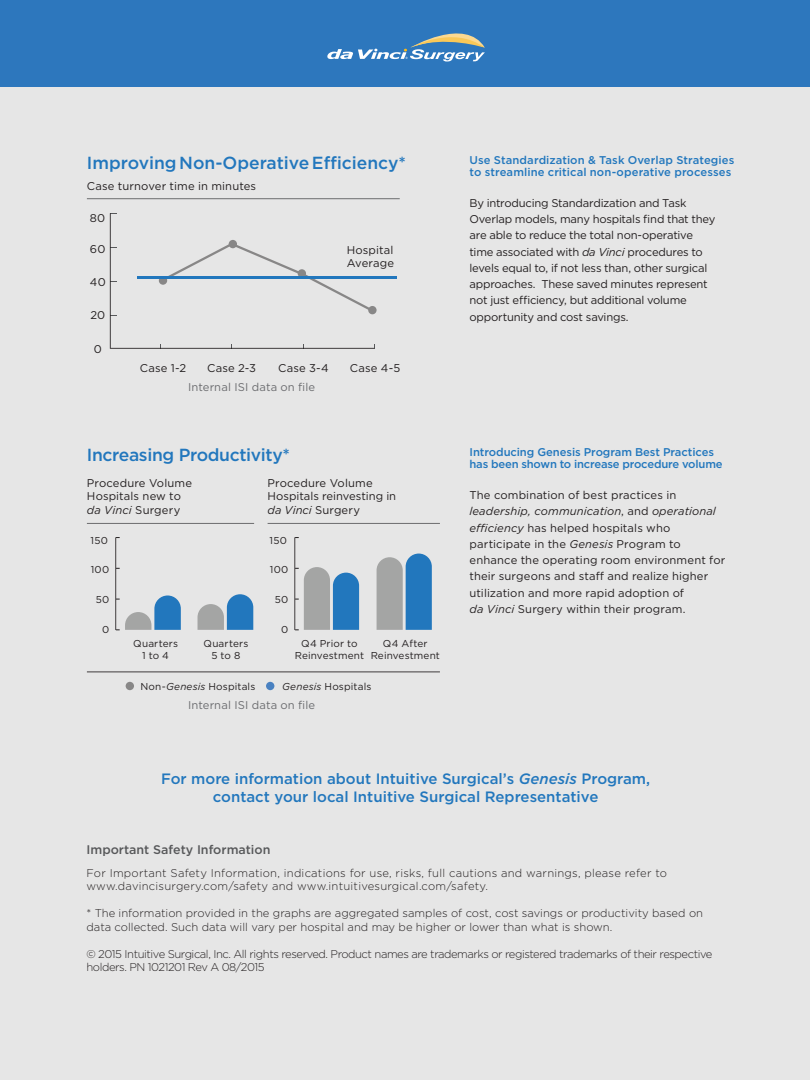
<style>
.page{position:relative;width:810px;height:1080px;background:#e6e6e6}
.page>*{position:absolute;margin:0;border:0;box-sizing:border-box;transform-origin:0 0}
.t1{font:500 17.5px "Gotham";color:#2277bd}
.t2{font:500 17.5px "Gotham";letter-spacing:-.02em;color:#2277bd}
.t3{font:500 15px "Gotham";color:#2277bd}
.t4{font:500 12.5px "Gotham";color:#57585a}
.t5{font:11.25px/16.2px "Gotham";letter-spacing:-.005em;color:#231f20}
.t6{font:300 11.25px/13.5px "Gotham";color:#231f20}
.t7{font:500 11.25px/12.5px "Gotham";letter-spacing:-.005em;color:#2277bd}
.t8{font:300 11.25px/13.5px "Gotham";letter-spacing:.02em;color:#231f20}
.t9{font:300 11.25px/13.5px "Gotham";letter-spacing:-.04em;color:#231f20}
.t10{font:11.25px "Gotham";letter-spacing:.01em;color:#6c6d70}
.t11{font:italic 11.25px "Gotham";letter-spacing:.005em;color:#231f20}
.t12{font:10px/12px "Gotham";letter-spacing:.015em;color:#231f20;text-align:center}
.s1{font-style:normal}
.s2{font-style:italic}
</style>
<div class="page">
<svg style="left:167px;top:243px;width:208px;height:70px"></svg>
<div style="left:0;top:0;width:810px;height:87px;background:#2d77bd"></div>
<svg style="left:327px;top:33px;width:158px;height:29px"></svg>
<hr style="left:87px;top:523px;width:167px;height:1px;background:#57585a">
<hr style="left:87px;top:198px;width:313px;height:1px;background:#57585a">
<hr style="left:268px;top:523px;width:172px;height:1px;background:#57585a">
<div style="left:368px;top:306px;width:9px;height:8px;background:#888787;border-radius:50%"></div>
<div style="left:298px;top:269px;width:8px;height:9px;background:#888787;border-radius:50%"></div>
<div style="left:229px;top:240px;width:8px;height:8px;background:#888787;border-radius:50%"></div>
<svg style="left:159px;top:276px;width:8px;height:9px"></svg>
<div style="left:126px;top:682px;width:8px;height:8px;background:#888787;border-radius:50%"></div>
<div style="left:266px;top:682px;width:8px;height:8px;background:#4981c1;border-radius:50%"></div>
<svg style="left:295px;top:567px;width:64px;height:64px"></svg>
<svg style="left:377px;top:554px;width:55px;height:76px;background:#6f96b6"></svg>
<hr style="left:137px;top:276px;width:259px;height:2px;background:#2277bd">
<hr style="left:110px;top:213px;width:1px;height:136px;background:#231f20">
<hr style="left:294px;top:537px;width:1px;height:93px;background:#231f20">
<hr style="left:115px;top:537px;width:1px;height:93px;background:#231f20">
<hr style="left:110px;top:348px;width:264px;height:1px;background:#231f20">
<hr style="left:87px;top:672px;width:353px;height:1px;background:#231f20">
<svg style="left:116px;top:595px;width:65px;height:36px"></svg>
<svg style="left:198px;top:594px;width:55px;height:36px"></svg>
<p class="t1" style="left:87px;top:151px;width:321px">Improving Non-Operative Efficiency*</p>
<p class="t5" style="left:87px;top:178px;width:171px">Case turnover time in minutes</p>
<p class="t5" style="left:90px;top:210px;width:17px">80</p>
<p class="t5" style="left:90px;top:240px;width:17px">60</p>
<p class="t5" style="left:90px;top:273px;width:17px">40</p>
<p class="t5" style="left:90px;top:307px;width:16px">20</p>
<p class="t5" style="left:94px;top:341px;width:10px">0</p>
<p class="t5" style="left:347px;top:243px;width:49px;line-height:13.5px">Hospital<br>Average</p>
<p class="t5" style="left:140px;top:360px;width:48px">Case 1-2</p>
<p class="t5" style="left:207px;top:360px;width:50px">Case 2-3</p>
<p class="t5" style="left:278px;top:360px;width:52px">Case 3-4</p>
<p class="t5" style="left:350px;top:360px;width:52px">Case 4-5</p>
<p class="t10" style="left:188px;top:380px;width:129px">Internal ISI data on file</p>
<p class="t2" style="left:87px;top:443px;width:205px">Increasing Productivity*</p>
<p class="t5" style="left:87px;top:474px;width:107px">Procedure Volume</p>
<p class="t5" style="left:87px;top:488px;width:96px">Hospitals new to</p>
<p class="t11" style="left:87px;top:503px;width:95px">da Vinci <span class="s1">Surgery</span></p>
<p class="t5" style="left:268px;top:474px;width:107px">Procedure Volume</p>
<p class="t5" style="left:268px;top:488px;width:130px">Hospitals reinvesting in</p>
<p class="t11" style="left:268px;top:503px;width:94px">da Vinci <span class="s1">Surgery</span></p>
<p class="t12" style="left:91px;top:534px;width:19px">150</p>
<p class="t12" style="left:270px;top:534px;width:19px">150</p>
<p class="t12" style="left:91px;top:563px;width:20px">100</p>
<p class="t12" style="left:270px;top:563px;width:20px">100</p>
<p class="t12" style="left:96px;top:593px;width:15px">50</p>
<p class="t12" style="left:275px;top:593px;width:15px">50</p>
<p class="t12" style="left:102px;top:623px;width:9px">0</p>
<p class="t12" style="left:281px;top:623px;width:9px">0</p>
<p class="t12" style="left:133px;top:637px;width:46px">Quarters</p>
<p class="t12" style="left:142px;top:649px;width:28px">1 to 4</p>
<p class="t12" style="left:204px;top:637px;width:46px">Quarters</p>
<p class="t12" style="left:212px;top:649px;width:30px">5 to 8</p>
<p class="t12" style="left:295px;top:637px;width:71px">Q4 Prior to<br>Reinvestment</p>
<p class="t12" style="left:383px;top:637px;width:46px">Q4 After</p>
<p class="t12" style="left:371px;top:649px;width:71px">Reinvestment</p>
<p class="t12" style="left:141px;top:680px;width:116px">Non-<span class="s2">Genesis</span> Hospitals</p>
<p class="t12" style="left:282px;top:680px;width:91px"><span class="s2">Genesis</span> Hospitals</p>
<p class="t10" style="left:188px;top:698px;width:129px">Internal ISI data on file</p>
<p class="t7" style="left:470px;top:153px;width:266px">Use Standardization &amp; Task Overlap Strategies to streamline critical non-operative processes</p>
<p class="t5" style="left:470px;top:195px;width:247px">By introducing Standardization and Task Overlap models, many hospitals find that they are able to reduce the total non-operative time associated with <span class="s2">da Vinci</span> procedures to levels equal to, if not less than, other surgical approaches. These saved minutes represent not just efficiency, but additional volume opportunity and cost savings.</p>
<p class="t7" style="left:470px;top:445px;width:255px">Introducing Genesis Program Best Practices has been shown to increase procedure volume</p>
<p class="t5" style="left:470px;top:487px;width:257px">The combination of best practices in <span class="s2">leadership, communication</span>, and <span class="s2">operational efficiency</span> has helped hospitals who participate in the <span class="s2">Genesis</span> Program to enhance the operating room environment for their surgeons and staff and realize higher utilization and more rapid adoption of<br><span class="s2">da Vinci</span> Surgery within their program.</p>
<p class="t3" style="left:161px;top:768px;width:491px">For more information about Intuitive Surgical’s <span class="s2">Genesis</span> Program,</p>
<p class="t3" style="left:213px;top:786px;width:387px">contact your local Intuitive Surgical Representative</p>
<p class="t4" style="left:87px;top:841px;width:185px">Important Safety Information</p>
<p class="t8" style="left:87px;top:866px;width:582px">For Important Safety Information, indications for use, risks, full cautions and warnings, please refer to www.davincisurgery.com/safety and www.intuitivesurgical.com/safety.</p>
<p class="t6" style="left:87px;top:906px;width:618px">* The information provided in the graphs are aggregated samples of cost, cost savings or productivity based on data collected. Such data will vary per hospital and may be higher or lower than what is shown.</p>
<p class="t9" style="left:87px;top:947px;width:627px">© 2015 Intuitive Surgical, Inc. All rights reserved. Product names are trademarks or registered trademarks of their respective holders. PN 1021201 Rev A 08/2015</p>
</div>
